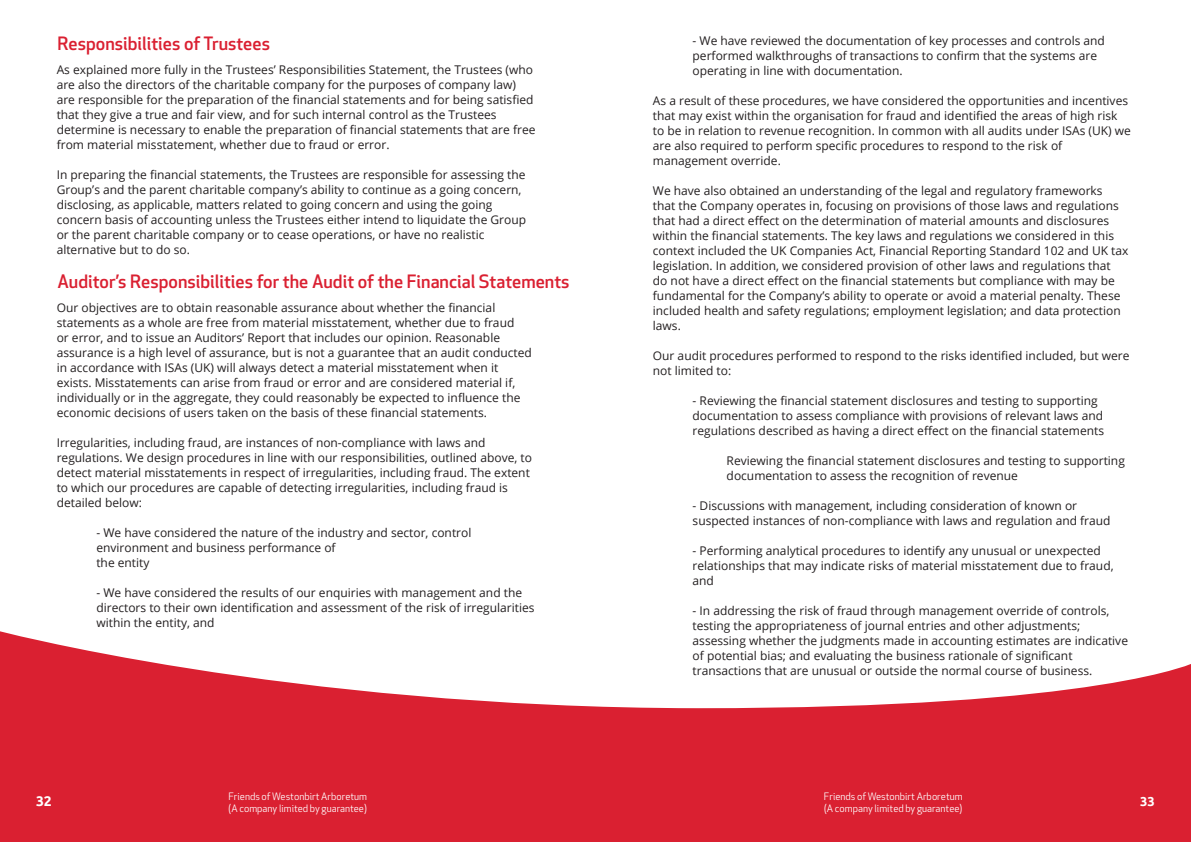
<style>
.page{position:relative;width:1191px;height:842px;background:#fff}
.page>*{position:absolute;margin:0;border:0;box-sizing:border-box;transform-origin:0 0}
.t1{font:500 18px "Apex New";color:#da2031}
.t2{font:700 14px "Ubuntu";color:#fff}
.t3{font:700 13px "Ubuntu";color:#fff}
.t4{font:12px/15px "Open Sans";color:#231f20}
.t5{font:10px/12px "Apex New";color:#fff}
</style>
<div class="page">
<svg style="left:0;top:631px;width:1191px;height:211px;fill:#da2031"></svg>
<h1 class="t1" style="left:57px;top:31px;width:214px">Responsibilities of Trustees</h1>
<p class="t4" style="left:57px;top:62px;width:480px">As explained more fully in the Trustees’ Responsibilities Statement, the Trustees (who are also the directors of the charitable company for the purposes of company law) are responsible for the preparation of the financial statements and for being satisfied that they give a true and fair view, and for such internal control as the Trustees determine is necessary to enable the preparation of financial statements that are free from material misstatement, whether due to fraud or error.</p>
<p class="t4" style="left:57px;top:167px;width:471px">In preparing the financial statements, the Trustees are responsible for assessing the Group’s and the parent charitable company’s ability to continue as a going concern, disclosing, as applicable, matters related to going concern and using the going concern basis of accounting unless the Trustees either intend to liquidate the Group or the parent charitable company or to cease operations, or have no realistic alternative but to do so.</p>
<h1 class="t1" style="left:57px;top:269px;width:513px">Auditor’s Responsibilities for the Audit of the Financial Statements</h1>
<p class="t4" style="left:57px;top:299px;width:476px">Our objectives are to obtain reasonable assurance about whether the financial statements as a whole are free from material misstatement, whether due to fraud<br>or error, and to issue an Auditors’ Report that includes our opinion. Reasonable assurance is a high level of assurance, but is not a guarantee that an audit conducted in accordance with ISAs (UK) will always detect a material misstatement when it exists. Misstatements can arise from fraud or error and are considered material if, individually or in the aggregate, they could reasonably be expected to influence the economic decisions of users taken on the basis of these financial statements.</p>
<p class="t4" style="left:57px;top:434px;width:477px">Irregularities, including fraud, are instances of non-compliance with laws and regulations. We design procedures in line with our responsibilities, outlined above, to detect material misstatements in respect of irregularities, including fraud. The extent to which our procedures are capable of detecting irregularities, including fraud is detailed below:</p>
<p class="t4" style="left:96px;top:524px;width:376px">- We have considered the nature of the industry and sector, control environment and business performance of<br>the entity</p>
<p class="t4" style="left:96px;top:584px;width:439px">- We have considered the results of our enquiries with management and the directors to their own identification and assessment of the risk of irregularities within the entity, and</p>
<p class="t4" style="left:692px;top:33px;width:414px">- We have reviewed the documentation of key processes and controls and performed walkthroughs of transactions to confirm that the systems are operating in line with documentation.</p>
<p class="t4" style="left:653px;top:93px;width:479px">As a result of these procedures, we have considered the opportunities and incentives that may exist within the organisation for fraud and identified the areas of high risk to be in relation to revenue recognition. In common with all audits under ISAs (UK) we are also required to perform specific procedures to respond to the risk of management override.</p>
<p class="t4" style="left:653px;top:183px;width:477px">We have also obtained an understanding of the legal and regulatory frameworks<br>that the Company operates in, focusing on provisions of those laws and regulations that had a direct effect on the determination of material amounts and disclosures within the financial statements. The key laws and regulations we considered in this context included the UK Companies Act, Financial Reporting Standard 102 and UK tax legislation. In addition, we considered provision of other laws and regulations that<br>do not have a direct effect on the financial statements but compliance with may be fundamental for the Company’s ability to operate or avoid a material penalty. These included health and safety regulations; employment legislation; and data protection laws.</p>
<p class="t4" style="left:653px;top:348px;width:478px">Our audit procedures performed to respond to the risks identified included, but were not limited to:</p>
<p class="t4" style="left:692px;top:393px;width:413px">- Reviewing the financial statement disclosures and testing to supporting documentation to assess compliance with provisions of relevant laws and regulations described as having a direct effect on the financial statements</p>
<p class="t4" style="left:726px;top:453px;width:400px">Reviewing the financial statement disclosures and testing to supporting documentation to assess the recognition of revenue</p>
<p class="t4" style="left:692px;top:498px;width:419px">- Discussions with management, including consideration of known or suspected instances of non-compliance with laws and regulation and fraud</p>
<p class="t4" style="left:692px;top:543px;width:422px">- Performing analytical procedures to identify any unusual or unexpected relationships that may indicate risks of material misstatement due to fraud, and</p>
<p class="t4" style="left:692px;top:603px;width:437px">- In addressing the risk of fraud through management override of controls, testing the appropriateness of journal entries and other adjustments; assessing whether the judgments made in accounting estimates are indicative of potential bias; and evaluating the business rationale of significant transactions that are unusual or outside the normal course of business.</p>
<p class="t5" style="left:228px;top:790px;width:140px">Friends of Westonbirt Arboretum (A company limited by guarantee)</p>
<p class="t5" style="left:824px;top:790px;width:140px">Friends of Westonbirt Arboretum (A company limited by guarantee)</p>
<p class="t2" style="left:36px;top:792px;width:17px">32</p>
<p class="t3" style="left:1140px;top:793px;width:16px">33</p>
</div>
